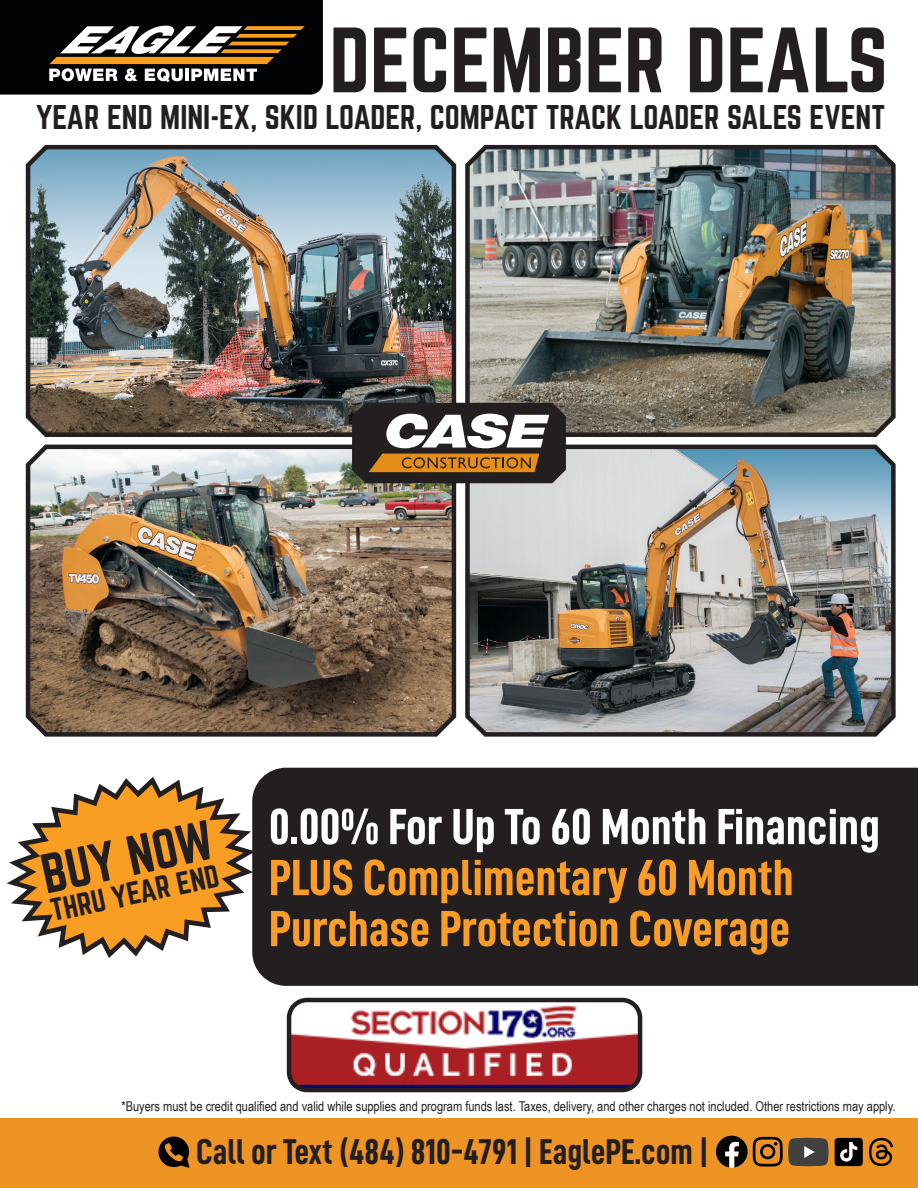
<style>
.page{position:relative;width:918px;height:1188px;background:#fff}
.page>*{position:absolute;margin:0;border:0;box-sizing:border-box;transform-origin:0 0}
.t1{font:81px "Norwester";color:#231f20}
.t2{font:51px/51px "D DIN Condensed Bold";color:#fa9c28}
.t3{font:48.9px "Norwester";color:#231f20}
.t4{font:36px "D DIN Condensed Bold";color:#231f20}
.t5{font:30px "Norwester";color:#231f20}
.t6{font:28.05px "Norwester";color:#231f20}
.t7{font:13.5px "Arial Narrow";color:#231f20}
.s1{color:#fff}
</style>
<div class="page">
<div style="left:0;top:1119px;width:918px;height:69px;background:#ee9425"></div>
<svg style="left:0;top:0;width:323px;height:95px;background:#383228"></svg>
<svg style="left:158px;top:1136px;width:32px;height:32px"></svg>
<svg style="left:716px;top:1136px;width:113px;height:32px"></svg>
<div style="left:835px;top:1138px;width:28px;height:28px;background:#000;border-radius:4px"></div>
<svg style="left:840px;top:1142px;width:17px;height:20px"></svg>
<svg style="left:869px;top:1138px;width:24px;height:28px"></svg>
<img style="left:25px;top:144px;width:433px;height:293px">
<img style="left:463px;top:144px;width:433px;height:293px">
<img style="left:25px;top:444px;width:433px;height:293px">
<img style="left:463px;top:444px;width:433px;height:293px">
<svg style="left:7px;top:777px;width:245px;height:181px"></svg>
<div style="left:252px;top:768px;width:666px;height:218px;background:#231f20"></div>
<img style="left:292px;top:1003px;width:345px;height:84px">
<div style="left:287px;top:998px;width:355px;height:94px;border:4px solid #231f20;border-radius:18px"></div>
<svg style="left:352px;top:403px;width:214px;height:80px"></svg>
<p class="t1" style="left:329px;top:21px;width:560px">DECEMBER DEALS</p>
<p class="t5" style="left:36px;top:103px;width:851px">YEAR END MINI-EX, SKID LOADER, COMPACT TRACK LOADER SALES EVENT</p>
<p class="t3" style="left:37px;top:852px;width:176px;rotate:-12deg">BUY NOW</p>
<p class="t6" style="left:49px;top:897px;width:172px;rotate:-12deg">THRU YEAR END</p>
<p class="t2" style="left:269px;top:800px;width:612px"><span class="s1">0.00% For Up To 60 Month Financing<br></span>PLUS Complimentary 60 Month<br>Purchase Protection Coverage</p>
<p class="t7" style="left:121px;top:1096px;width:776px">*Buyers must be credit qualified and valid while supplies and program funds last. Taxes, delivery, and other charges not included. Other restrictions may apply.</p>
<p class="t4" style="left:196px;top:1132px;width:514px">Call or Text (484) 810-4791 | EaglePE.com |</p>
</div>
